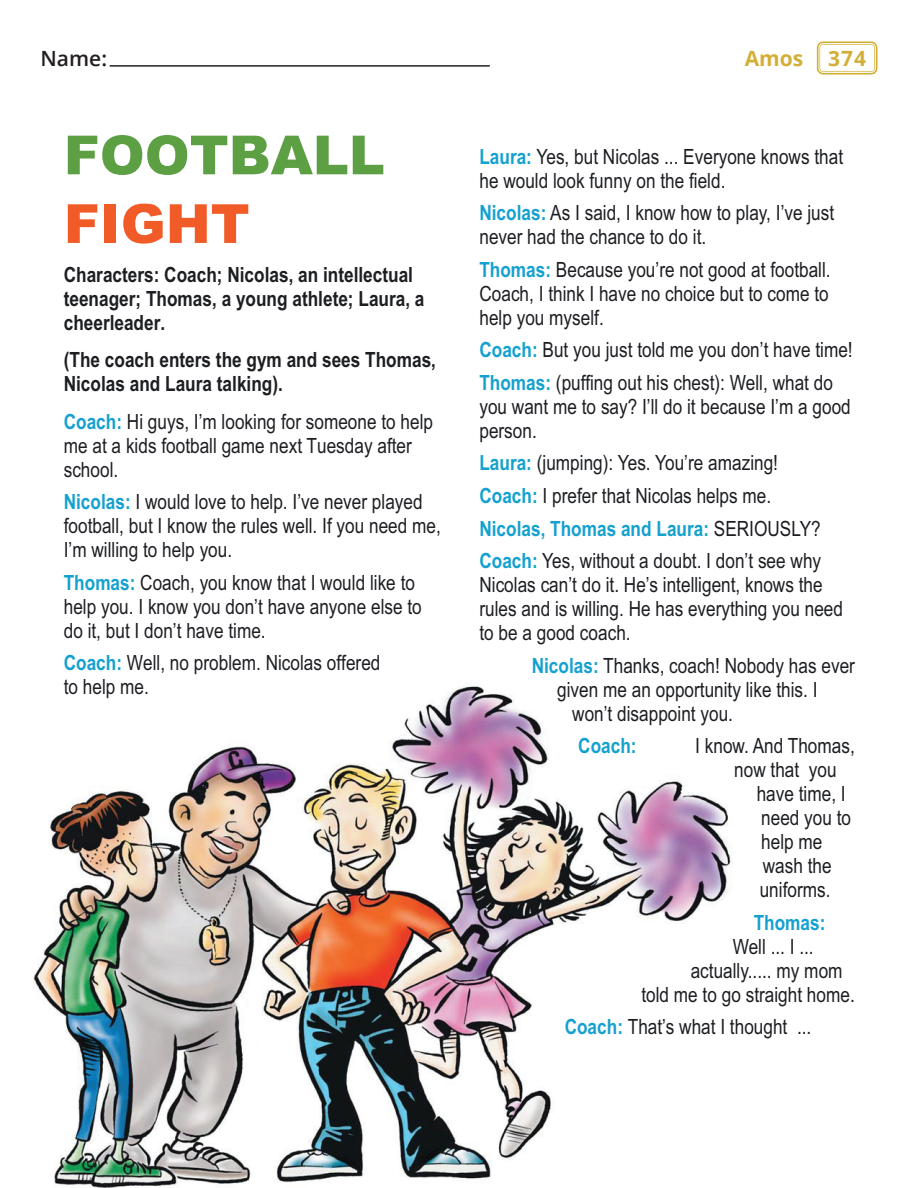
<style>
.page{position:relative;width:918px;height:1188px;background:#fff}
.page>*{position:absolute;margin:0;border:0;box-sizing:border-box;transform-origin:0 0}
.t1{font:900 54px "Arial";color:#5ca043}
.t2{font:900 54px "Arial";color:#f15b27}
.t3{font:21px/24px "Arial Narrow";color:#1c1e22}
.t4{font:700 21px/24px "Arial Narrow";color:#1c1e22}
.t5{font:700 21px "Arial Narrow";color:#15a1cf}
.t6{font:700 21px "Open Sans";color:#d4af37}
.t7{font:600 21px "Open Sans";color:#231f20}
.s1{font-weight:700;color:#15a1cf}
</style>
<div class="page">
<svg style="left:817px;top:41px;width:60px;height:34px"></svg>
<hr style="left:110px;top:65px;width:380px;height:2px;background:#231f20">
<img style="left:33px;top:686px;width:700px;height:502px">
<p class="t7" style="left:41px;top:44px;width:68px">Name:</p>
<p class="t6" style="left:745px;top:43px;width:60px">Amos</p>
<p class="t6" style="left:828px;top:43px;width:40px">374</p>
<h1 class="t1" style="left:64px;top:116px;width:323px">FOOTBALL</h1>
<h1 class="t2" style="left:64px;top:184px;width:187px">FIGHT</h1>
<p class="t4" style="left:64px;top:264px;width:362px">Characters: Coach; Nicolas, an intellectual teenager; Thomas, a young athlete; Laura, a cheerleader.</p>
<p class="t4" style="left:64px;top:350px;width:374px">(The coach enters the gym and sees Thomas,<br>Nicolas and Laura talking).</p>
<p class="t3" style="left:64px;top:411px;width:371px"><span class="s1">Coach:</span> Hi guys, I’m looking for someone to help me at a kids football game next Tuesday after school.</p>
<p class="t3" style="left:64px;top:492px;width:379px"><span class="s1">Nicolas:</span> I would love to help. I’ve never played football, but I know the rules well. If you need me,<br>I’m willing to help you.</p>
<p class="t3" style="left:64px;top:572px;width:360px"><span class="s1">Thomas:</span> Coach, you know that I would like to help you. I know you don’t have anyone else to do it, but I don’t have time.</p>
<p class="t3" style="left:64px;top:653px;width:318px"><span class="s1">Coach:</span> Well, no problem. Nicolas offered to help me.</p>
<p class="t3" style="left:479px;top:147px;width:365px"><span class="s1">Laura:</span> Yes, but Nicolas ... Everyone knows that he would look funny on the field.</p>
<p class="t3" style="left:479px;top:203px;width:356px"><span class="s1">Nicolas:</span> As I said, I know how to play, I’ve just never had the chance to do it.</p>
<p class="t3" style="left:479px;top:260px;width:353px;text-align:justify"><span class="s1">Thomas:</span> Because you’re not good at football.<br>Coach, I think I have no choice but to come to help you myself.</p>
<p class="t3" style="left:479px;top:336px;width:375px;line-height:32.5px"><span class="s1">Coach:</span> But you just told me you don’t have time!<br><span class="s1">Thomas:</span> (puffing out his chest): Well, what do</p>
<p class="t3" style="left:479px;top:397px;width:373px">you want me to say? I’ll do it because I’m a good person.</p>
<p class="t3" style="left:479px;top:449px;width:343px;line-height:32.5px"><span class="s1">Laura:</span> (jumping): Yes. You’re amazing!<br><span class="s1">Coach:</span> I prefer that Nicolas helps me.<br><span class="s1">Nicolas, Thomas and Laura:</span> SERIOUSLY?<br><span class="s1">Coach:</span> Yes, without a doubt. I don’t see why</p>
<p class="t3" style="left:479px;top:575px;width:365px">Nicolas can’t do it. He’s intelligent, knows the rules and is willing. He has everything you need to be a good coach.</p>
<p class="t3" style="left:532px;top:655px;width:325px"><span class="s1">Nicolas:</span> Thanks, coach! Nobody has ever</p>
<p class="t3" style="left:557px;top:679px;width:262px">given me an opportunity like this. I</p>
<p class="t3" style="left:572px;top:703px;width:162px">won’t disappoint you.</p>
<p class="t5" style="left:578px;top:738px;width:60px">Coach:</p>
<p class="t3" style="left:695px;top:736px;width:161px">I know. And Thomas,</p>
<p class="t3" style="left:734px;top:760px;width:104px">now that you</p>
<p class="t3" style="left:757px;top:784px;width:91px">have time, I</p>
<p class="t3" style="left:761px;top:808px;width:92px">need you to</p>
<p class="t3" style="left:761px;top:832px;width:63px">help me</p>
<p class="t3" style="left:763px;top:856px;width:70px">wash the</p>
<p class="t3" style="left:760px;top:880px;width:72px">uniforms.</p>
<p class="t5" style="left:754px;top:915px;width:73px">Thomas:</p>
<p class="t3" style="left:733px;top:936px;width:83px">Well ... I ...</p>
<p class="t3" style="left:691px;top:960px;width:153px">actually..... my mom</p>
<p class="t3" style="left:641px;top:984px;width:215px">told me to go straight home.</p>
<p class="t3" style="left:565px;top:1017px;width:248px"><span class="s1">Coach:</span> That’s what I thought ...</p>
</div>
